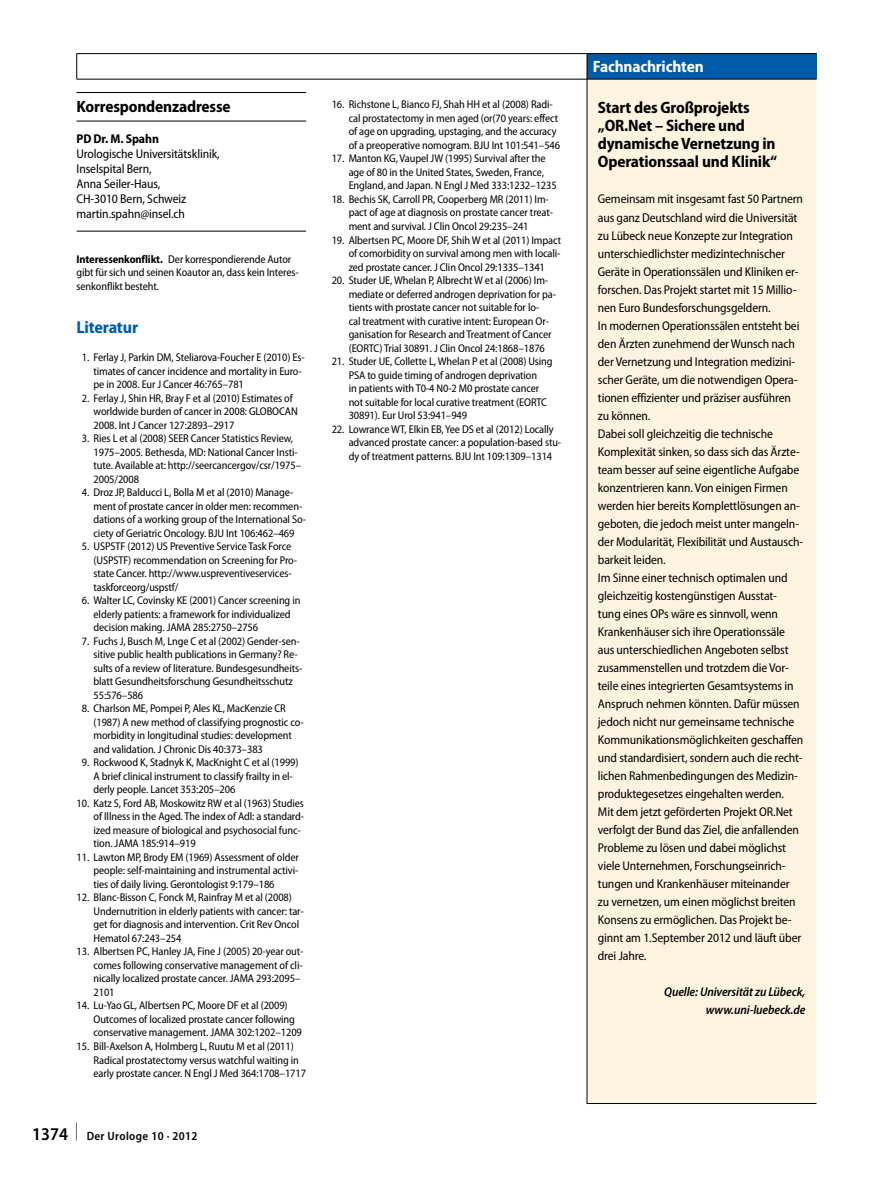
<style>
.page{position:relative;width:893px;height:1187px;background:#fff}
.page>*{position:absolute;margin:0;border:0;box-sizing:border-box;transform-origin:0 0}
._999_012_u1_12ptVorN{font:700 semi-condensed 17.25px "Myriad Pro";letter-spacing:-.01em;color:#005ba9}
._302_BB_FN_headline{font:700 semi-condensed 16.5px/18px "Myriad Pro";letter-spacing:-.01em;color:#000}
._999_012_u1_12ptVor{font:700 semi-condensed 16.5px "Myriad Pro";letter-spacing:-.01em;color:#000}
._001_rubrik{font:700 semi-condensed 16.5px "Myriad Pro";letter-spacing:-.01em;color:#fff}
._306_BB_FN_text_ohne{font:semi-condensed 12.75px/18px "Myriad Pro";letter-spacing:-.01em;color:#000}
._022_autorenadresse{font:semi-condensed 12.75px/15px "Myriad Pro";letter-spacing:-.01em;color:#000}
._308_BB_FN_autor_que{font:italic 600 semi-condensed 12.75px/18px "Myriad Pro";letter-spacing:-.01em;color:#000;text-align:right}
._021_autorenname{font:700 semi-condensed 12.75px "Myriad Pro";letter-spacing:-.01em;color:#000}
.t1{font:600 semi-condensed 12px "Myriad Pro";letter-spacing:.03em;color:#000}
._023_literatur{font:semi-condensed 11.25px/13.5px "Myriad Pro";letter-spacing:-.01em;color:#000}
._044_kleinsatz_artik{font:semi-condensed 11.25px/13.5px "Myriad Pro";letter-spacing:-.01em;color:#000}
.s1{font-weight:700}
.s2{font-size:18px}
</style>
<div class="page">
<hr style="left:77px;top:92px;width:229px;height:1px;background:#000">
<hr style="left:77px;top:121px;width:229px;height:1px;background:#000">
<hr style="left:77px;top:231px;width:229px;height:1px;background:#000">
<svg style="left:76px;top:54px;width:1px;height:25px"></svg>
<div style="left:587px;top:79px;width:229px;height:1024px;background:#fff4e0"></div>
<div style="left:587px;top:54px;width:229px;height:25px;background:#005ba9"></div>
<hr style="left:587px;top:54px;width:1px;height:1049px;background:#000">
<hr style="left:587px;top:1103px;width:229px;height:1px;background:#000">
<hr style="left:77px;top:79px;width:739px;height:1px;background:#000">
<hr style="left:77px;top:53px;width:739px;height:1px;background:#000">
<p class="_999_012_u1_12ptVor" style="left:77px;top:98px;width:156px">Korrespondenzadresse</p>
<p class="_021_autorenname" style="left:77px;top:132px;width:84px">PD Dr. M. Spahn</p>
<p class="_022_autorenadresse" style="left:77px;top:147px;width:145px">Urologische Universitätsklinik,<br>Inselspital Bern,</p>
<p class="_022_autorenadresse" style="left:77px;top:177px;width:111px">Anna Seiler-Haus,<br>CH-3010 Bern, Schweiz</p>
<p class="_022_autorenadresse" style="left:77px;top:207px;width:110px">martin.spahn@insel.ch</p>
<p class="_044_kleinsatz_artik" style="left:77px;top:253px;width:224px"><span class="s1">Interessenkonflikt.</span> Der korrespondierende Autor gibt für sich und seinen Koautor an, dass kein Interes&shy;senkonflikt besteht.</p>
<p class="_999_012_u1_12ptVorN" style="left:77px;top:317px;width:63px">Literatur</p>
<p class="_023_literatur" style="left:94px;top:351px;width:213px;text-indent:-12px">1. Ferlay J, Parkin DM, Steliarova-Foucher E (2010) Es&shy;timates of cancer incidence and mortality in Euro&shy;pe in 2008. Eur J Cancer 46:765–781</p>
<p class="_023_literatur" style="left:94px;top:391px;width:206px;text-indent:-12px">2. Ferlay J, Shin HR, Bray F et al (2010) Estimates of worldwide burden of cancer in 2008: GLOBOCAN<br>2008. Int J Cancer 127:2893–2917</p>
<p class="_023_literatur" style="left:94px;top:432px;width:209px;text-indent:-12px">3. Ries L et al (2008) SEER Cancer Statistics Review, 1975–2005. Bethesda, MD: National Cancer Insti&shy;tute. Available at: http://seercancergov/csr/1975– 2005/2008</p>
<p class="_023_literatur" style="left:94px;top:486px;width:214px;text-indent:-12px">4. Droz JP, Balducci L, Bolla M et al (2010) Manage&shy;ment of prostate cancer in older men: recommen&shy;dations of a working group of the International So&shy;ciety of Geriatric Oncology. BJU Int 106:462–469</p>
<p class="_023_literatur" style="left:94px;top:540px;width:205px;text-indent:-12px">5. USPSTF (2012) US Preventive Service Task Force (USPSTF) recommendation on Screening for Pro&shy;state Cancer. http://www.uspreventiveservices&shy;taskforceorg/uspstf/</p>
<p class="_023_literatur" style="left:94px;top:594px;width:208px;text-indent:-12px">6. Walter LC, Covinsky KE (2001) Cancer screening in elderly patients: a framework for individualized decision making. JAMA 285:2750–2756</p>
<p class="_023_literatur" style="left:94px;top:634px;width:210px;text-indent:-12px">7. Fuchs J, Busch M, Lnge C et al (2002) Gender-sen&shy;sitive public health publications in Germany? Re&shy;sults of a review of literature. Bundesgesundheits&shy;blatt Gesundheitsforschung Gesundheitsschutz 55:576–586</p>
<p class="_023_literatur" style="left:94px;top:702px;width:212px;text-indent:-12px">8. Charlson ME, Pompei P, Ales KL, MacKenzie CR (1987) A new method of classifying prognostic co&shy;morbidity in longitudinal studies: development and validation. J Chronic Dis 40:373–383</p>
<p class="_023_literatur" style="left:94px;top:756px;width:207px;text-indent:-12px">9. Rockwood K, Stadnyk K, MacKnight C et al (1999)<br>A brief clinical instrument to classify frailty in el&shy;derly people. Lancet 353:205–206</p>
<p class="_023_literatur" style="left:94px;top:796px;width:212px;text-indent:-17px">10. Katz S, Ford AB, Moskowitz RW et al (1963) Studies of Illness in the Aged. The index of Adl: a standard&shy;ized measure of biological and psychosocial func&shy;tion. JAMA 185:914–919</p>
<p class="_023_literatur" style="left:94px;top:850px;width:207px;text-align:justify;text-indent:-17px">11. Lawton MP, Brody EM (1969) Assessment of older people: self-maintaining and instrumental activi&shy;ties of daily living. Gerontologist 9:179–186</p>
<p class="_023_literatur" style="left:94px;top:891px;width:212px;text-indent:-17px">12. Blanc-Bisson C, Fonck M, Rainfray M et al (2008)<br>Undernutrition in elderly patients with cancer: tar&shy;get for diagnosis and intervention. Crit Rev Oncol Hematol 67:243–254</p>
<p class="_023_literatur" style="left:94px;top:945px;width:211px;text-indent:-17px">13. Albertsen PC, Hanley JA, Fine J (2005) 20-year out&shy;comes following conservative management of cli&shy;nically localized prostate cancer. JAMA 293:2095– 2101</p>
<p class="_023_literatur" style="left:94px;top:999px;width:210px;text-indent:-17px">14. Lu-Yao GL, Albertsen PC, Moore DF et al (2009)<br>Outcomes of localized prostate cancer following conservative management. JAMA 302:1202–1209</p>
<p class="_023_literatur" style="left:94px;top:1039px;width:214px;text-indent:-17px">15. Bill-Axelson A, Holmberg L, Ruutu M et al (2011)<br>Radical prostatectomy versus watchful waiting in early prostate cancer. N Engl J Med 364:1708–1717</p>
<p class="t1" style="left:32px;top:1129px;width:167px"><span class="s2">1374 </span><sup>|</sup> Der Urologe 10 · 2012</p>
<p class="_023_literatur" style="left:349px;top:98px;width:213px;text-indent:-17px">16. Richstone L, Bianco FJ, Shah HH et al (2008) Radi&shy;cal prostatectomy in men aged (or(70 years: effect of age on upgrading, upstaging, and the accuracy of a preoperative nomogram. BJU Int 101:541–546</p>
<p class="_023_literatur" style="left:349px;top:152px;width:210px;text-indent:-17px">17. Manton KG, Vaupel JW (1995) Survival after the age of 80 in the United States, Sweden, France,<br>England, and Japan. N Engl J Med 333:1232–1235</p>
<p class="_023_literatur" style="left:349px;top:193px;width:206px;text-indent:-17px">18. Bechis SK, Carroll PR, Cooperberg MR (2011) Im&shy;pact of age at diagnosis on prostate cancer treat&shy;ment and survival. J Clin Oncol 29:235–241</p>
<p class="_023_literatur" style="left:349px;top:233px;width:214px;text-align:justify;text-indent:-17px">19. Albertsen PC, Moore DF, ShihW et al (2011) Impact of comorbidity on survival among men with locali&shy;zed prostate cancer. J Clin Oncol 29:1335–1341</p>
<p class="_023_literatur" style="left:349px;top:274px;width:209px;text-indent:-17px">20. Studer UE,Whelan P, AlbrechtW et al (2006) Im&shy;mediate or deferred androgen deprivation for pa&shy;tients with prostate cancer not suitable for lo-<br>cal treatment with curative intent: European Or&shy;ganisation for Research and Treatment of Cancer (EORTC) Trial 30891. J Clin Oncol 24:1868–1876</p>
<p class="_023_literatur" style="left:349px;top:355px;width:205px;text-indent:-17px">21. Studer UE, Collette L,Whelan P et al (2008) Using PSA to guide timing of androgen deprivation<br>in patients with T0-4 N0-2 M0 prostate cancer not suitable for local curative treatment (EORTC 30891). Eur Urol 53:941–949</p>
<p class="_023_literatur" style="left:349px;top:422px;width:214px;text-indent:-17px">22. LowranceWT, Elkin EB, Yee DS et al (2012) Locally advanced prostate cancer: a population-based stu&shy;dy of treatment patterns. BJU Int 109:1309–1314</p>
<p class="_001_rubrik" style="left:593px;top:57px;width:112px">Fachnachrichten</p>
<p class="_302_BB_FN_headline" style="left:598px;top:99px;width:181px">Start des Großprojekts „OR.Net – Sichere und dynamische Vernetzung in<br>Operationssaal und Klinik“</p>
<p class="_306_BB_FN_text_ohne" style="left:598px;top:190px;width:207px">Gemeinsam mit insgesamt fast 50 Partnern aus ganz Deutschland wird die Universität zu Lübeck neue Konzepte zur Integration unterschiedlichster medizintechnischer Geräte in Operationssälen und Kliniken er&shy;forschen. Das Projekt startet mit 15 Millio&shy;nen Euro Bundesforschungsgeldern.</p>
<p class="_306_BB_FN_text_ohne" style="left:598px;top:316px;width:203px">In modernen Operationssälen entsteht bei den Ärzten zunehmend derWunsch nach der Vernetzung und Integration medizini&shy;scher Geräte, um die notwendigen Opera&shy;tionen effizienter und präziser ausführen zu können.</p>
<p class="_306_BB_FN_text_ohne" style="left:598px;top:424px;width:207px">Dabei soll gleichzeitig die technische Komplexität sinken, so dass sich das Ärzte&shy;team besser auf seine eigentliche Aufgabe konzentrieren kann. Von einigen Firmen werden hier bereits Komplettlösungen an&shy;geboten, die jedoch meist unter mangeln&shy;der Modularität, Flexibilität und Austausch&shy;barkeit leiden.</p>
<p class="_306_BB_FN_text_ohne" style="left:598px;top:568px;width:207px">Im Sinne einer technisch optimalen und gleichzeitig kostengünstigen Ausstat&shy;tung eines OPs wäre es sinnvoll, wenn Krankenhäuser sich ihre Operationssäle aus unterschiedlichen Angeboten selbst zusammenstellen und trotzdem die Vor&shy;teile eines integrierten Gesamtsystems in Anspruch nehmen könnten. Dafür müssen jedoch nicht nur gemeinsame technische Kommunikationsmöglichkeiten geschaffen und standardisiert, sondern auch die recht&shy;lichen Rahmenbedingungen des Medizin&shy;produktegesetzes eingehalten werden.</p>
<p class="_306_BB_FN_text_ohne" style="left:598px;top:802px;width:205px">Mit dem jetzt geförderten Projekt OR.Net verfolgt der Bund das Ziel, die anfallenden Probleme zu lösen und dabei möglichst viele Unternehmen, Forschungseinrich&shy;tungen und Krankenhäuser miteinander zu vernetzen, um einen möglichst breiten Konsens zu ermöglichen. Das Projekt be&shy;ginnt am 1.September 2012 und läuft über drei Jahre.</p>
<p class="_308_BB_FN_autor_que" style="left:664px;top:982px;width:143px">Quelle: Universität zu Lübeck, www.uni-luebeck.de</p>
</div>
